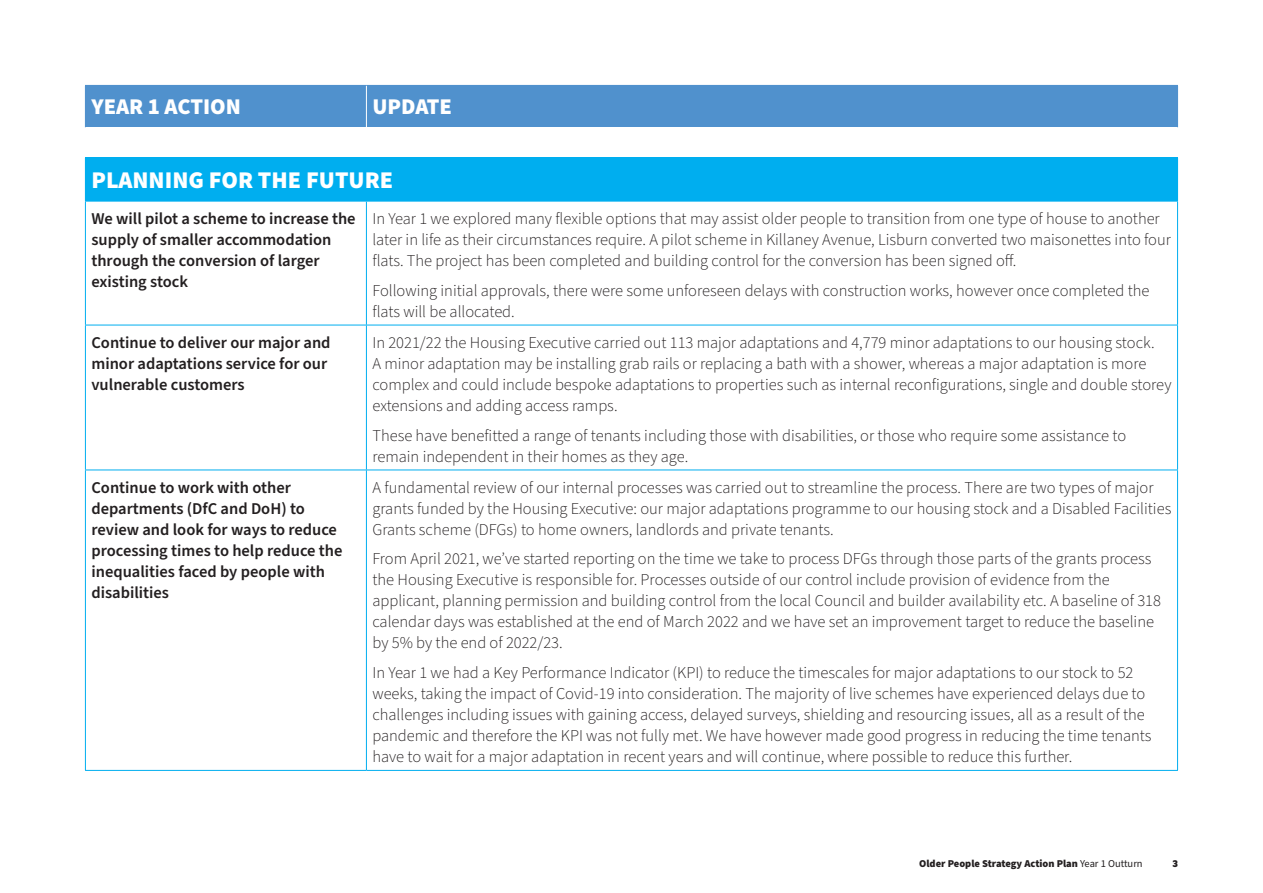
<style>
.page{position:relative;width:1263px;height:893px;background:#fff}
.page>*{position:absolute;margin:0;border:0;box-sizing:border-box;transform-origin:0 0}
.t1{font:900 24px "Source Sans Pro";color:#fff}
.t2{font:900 22.5px "Source Sans Pro";color:#fff}
.t3{font:300 16.5px/21px "Source Sans Pro";color:#231f20}
.t4{font:600 16.5px/21px "Source Sans Pro";color:#231f20}
.t5{font:900 10.5px "Source Sans Pro";color:#231f20}
.t6{font:700 10.5px "Program OT";color:#231f20}
.s1{font-weight:400}
</style>
<div class="page">
<div style="left:85px;top:85px;width:281px;height:42px;background:#5091cd"></div>
<div style="left:366px;top:85px;width:811px;height:42px;background:#5091cd"></div>
<div style="left:85px;top:158px;width:1092px;height:43px;background:#00aeef"></div>
<hr style="left:85px;top:201px;width:281px;height:1px;background:#00aeef">
<hr style="left:85px;top:201px;width:1px;height:124px;background:#00aeef">
<hr style="left:366px;top:201px;width:812px;height:1px;background:#00aeef">
<hr style="left:366px;top:201px;width:1px;height:124px;background:#00aeef">
<hr style="left:1177px;top:201px;width:1px;height:124px;background:#00aeef">
<hr style="left:85px;top:325px;width:281px;height:1px;background:#00aeef">
<hr style="left:85px;top:325px;width:1px;height:145px;background:#00aeef">
<hr style="left:366px;top:325px;width:812px;height:1px;background:#00aeef">
<hr style="left:366px;top:325px;width:1px;height:145px;background:#00aeef">
<hr style="left:1177px;top:325px;width:1px;height:145px;background:#00aeef">
<hr style="left:85px;top:470px;width:281px;height:1px;background:#00aeef">
<hr style="left:85px;top:470px;width:1px;height:300px;background:#00aeef">
<hr style="left:366px;top:470px;width:812px;height:1px;background:#00aeef">
<hr style="left:366px;top:470px;width:1px;height:300px;background:#00aeef">
<hr style="left:1177px;top:470px;width:1px;height:300px;background:#00aeef">
<hr style="left:85px;top:770px;width:281px;height:1px;background:#00aeef">
<hr style="left:366px;top:770px;width:812px;height:1px;background:#00aeef">
<hr style="left:1177px;top:158px;width:1px;height:43px;background:#00aeef">
<hr style="left:366px;top:85px;width:812px;height:1px;background:#5091cd">
<hr style="left:1177px;top:86px;width:1px;height:41px;background:#5091cd">
<hr style="left:366px;top:86px;width:1px;height:41px;background:#fff">
<p class="t2" style="left:91px;top:91px;width:151px">YEAR 1 ACTION</p>
<p class="t2" style="left:372px;top:91px;width:81px">UPDATE</p>
<p class="t1" style="left:91px;top:164px;width:303px">PLANNING FOR THE FUTURE</p>
<p class="t4" style="left:91px;top:209px;width:266px">We will pilot a scheme to increase the supply of smaller accommodation through the conversion of larger existing stock</p>
<p class="t3" style="left:372px;top:209px;width:800px">In Year 1 we explored many flexible options that may assist older people to transition from one type of house to another later in life as their circumstances require. A pilot scheme in Killaney Avenue, Lisburn converted two maisonettes into four flats. The project has been completed and building control for the conversion has been signed off.</p>
<p class="t3" style="left:372px;top:280px;width:778px">Following initial approvals, there were some unforeseen delays with construction works, however once completed the flats will be allocated.</p>
<p class="t4" style="left:91px;top:332px;width:241px">Continue to deliver our major and minor adaptations service for our vulnerable customers</p>
<p class="t3" style="left:372px;top:333px;width:801px">In 2021/22 the Housing Executive carried out 113 major adaptations and 4,779 minor adaptations to our housing stock.<br>A minor adaptation may be installing grab rails or replacing a bath with a shower, whereas a major adaptation is more complex and could include bespoke adaptations to properties such as internal reconfigurations, single and double storey extensions and adding access ramps.</p>
<p class="t3" style="left:372px;top:425px;width:755px">These have benefitted a range of tenants including those with disabilities, or those who require some assistance to remain independent in their homes as they age.</p>
<p class="t4" style="left:91px;top:477px;width:253px">Continue to work with other departments (DfC and DoH) to review and look for ways to reduce processing times to help reduce the inequalities faced by people with disabilities</p>
<p class="t3" style="left:372px;top:477px;width:800px">A fundamental review of our internal processes was carried out to streamline the process. There are two types of major grants funded by the Housing Executive: our major adaptations programme to our housing stock and a Disabled Facilities<br>Grants scheme (DFGs) to home owners, landlords and private tenants.</p>
<p class="t3" style="left:372px;top:549px;width:790px">From April 2021, we’ve started reporting on the time we take to process DFGs through those parts of the grants process the Housing Executive is responsible for. Processes outside of our control include provision of evidence from the applicant, planning permission and building control from the local Council and builder availability etc. A baseline of 318 calendar days was established at the end of March 2022 and we have set an improvement target to reduce the baseline by 5% by the end of 2022/23.</p>
<p class="t3" style="left:372px;top:662px;width:781px">In Year 1 we had a Key Performance Indicator (KPI) to reduce the timescales for major adaptations to our stock to 52 weeks, taking the impact of Covid-19 into consideration. The majority of live schemes have experienced delays due to challenges including issues with gaining access, delayed surveys, shielding and resourcing issues, all as a result of the pandemic and therefore the KPI was not fully met. We have however made good progress in reducing the time tenants have to wait for a major adaptation in recent years and will continue, where possible to reduce this further.</p>
<p class="t5" style="left:919px;top:856px;width:225px">Older People Strategy Action Plan <span class="s1">Year 1 Outturn</span></p>
<p class="t6" style="left:1173px;top:857px;width:7px">3</p>
</div>
